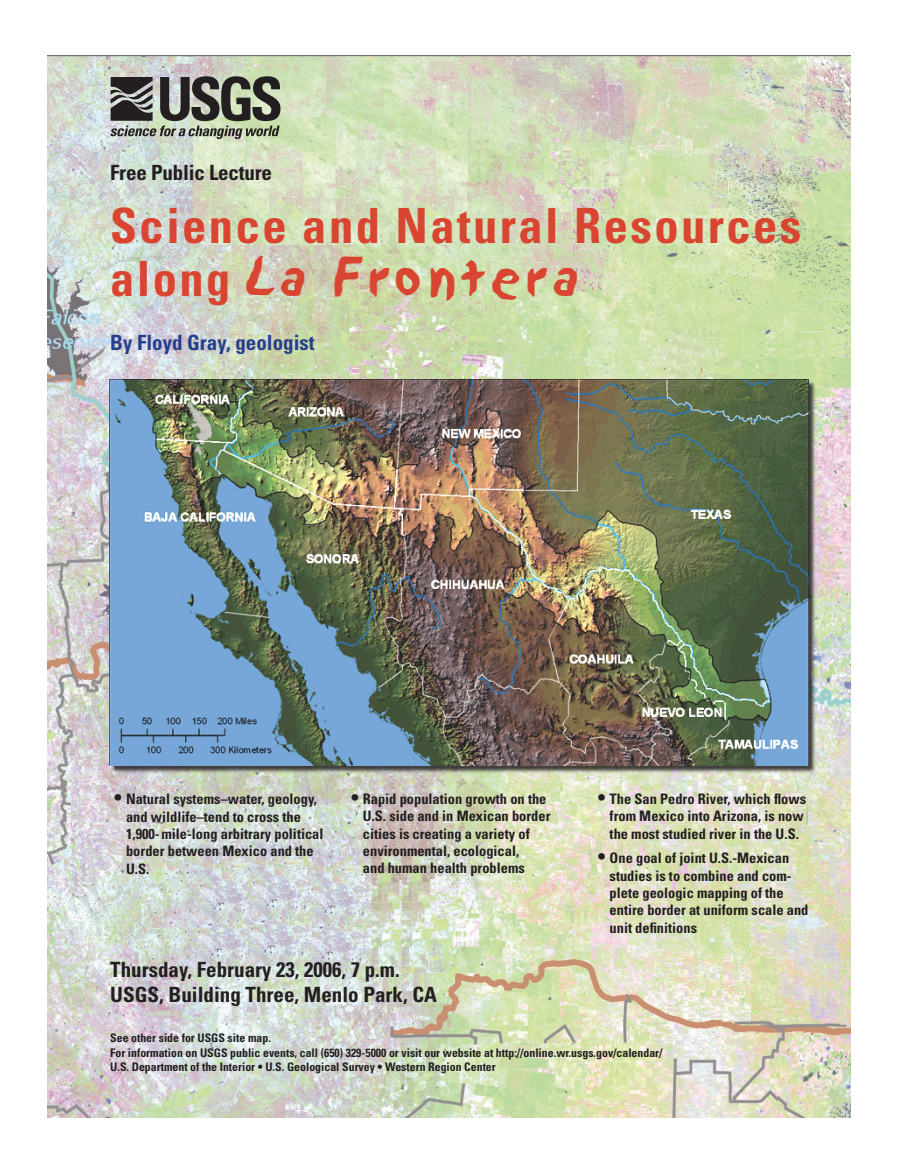
<style>
.page{position:relative;width:900px;height:1170px;background:#fff}
.page>*{position:absolute;margin:0;border:0;box-sizing:border-box;transform-origin:0 0}
.t1{font:700 condensed 48.56px "Univers LT Std";letter-spacing:.05em;color:#d94530}
.t2{font:48.56px "Sand";letter-spacing:.05em;color:#d94530}
.t3{font:700 condensed 21px/25.2px "Univers LT Std";color:#231f20}
.t4{font:700 condensed 21px "Univers LT Std";color:#253f8e}
.t5{font:700 condensed 14.44px/17.3px "Univers LT Std";color:#231f20}
.t6{font:700 condensed 11.81px/14.2px "Univers LT Std";color:#231f20}
.s1{font-family:"Univers LT Std";font-weight:700;font-stretch:condensed}
.s2{font-size:18.38px}
</style>
<div class="page">
<img style="left:47px;top:55px;width:803px;height:1062px">
<div style="left:110px;top:380px;width:706px;height:393px;background:#231f20;opacity:.85"></div>
<img style="left:110px;top:379px;width:698px;height:386px">
<svg style="left:110px;top:76px;width:171px;height:63px;background:#7b7f74"></svg>
<h2 class="t3" style="left:110px;top:160px;width:163px">Free Public Lecture</h2>
<h1 class="t1" style="left:110px;top:196px;width:693px">Science and Natural Resources</h1>
<h1 class="t2" style="left:110px;top:251px;width:473px"><span class="s1">along</span> La Frontera</h1>
<h2 class="t4" style="left:110px;top:330px;width:206px">By Floyd Gray, geologist</h2>
<p class="t5" style="left:126px;top:790px;width:199px;text-indent:-12px"><span class="s2">•</span> Natural systems–water, geology, and wildlife–tend to cross the<br>1,900- mile-long arbitrary political border between Mexico and the<br>U.S.</p>
<p class="t5" style="left:610px;top:790px;width:198px;text-indent:-12px"><span class="s2">•</span> The San Pedro River, which flows from Mexico into Arizona, is now the most studied river in the U.S.</p>
<p class="t5" style="left:363px;top:790px;width:189px;text-indent:-12px"><span class="s2">•</span> Rapid population growth on the<br>U.S. side and in Mexican border cities is creating a variety of environmental, ecological,<br>and human health problems</p>
<p class="t5" style="left:610px;top:849px;width:200px;text-indent:-12px"><span class="s2">•</span> One goal of joint U.S.-Mexican studies is to combine and com&shy;plete geologic mapping of the entire border at uniform scale and unit definitions</p>
<h2 class="t3" style="left:110px;top:957px;width:328px">Thursday, February 23, 2006, 7 p.m.<br>USGS, Building Three, Menlo Park, CA</h2>
<p class="t6" style="left:110px;top:1031px;width:554px">See other side for USGS site map.<br>For information on USGS public events, call (650) 329-5000 or visit our website at http://online.wr.usgs.gov/calendar/<br>U.S. Department of the Interior • U.S. Geological Survey • Western Region Center</p>
</div>
